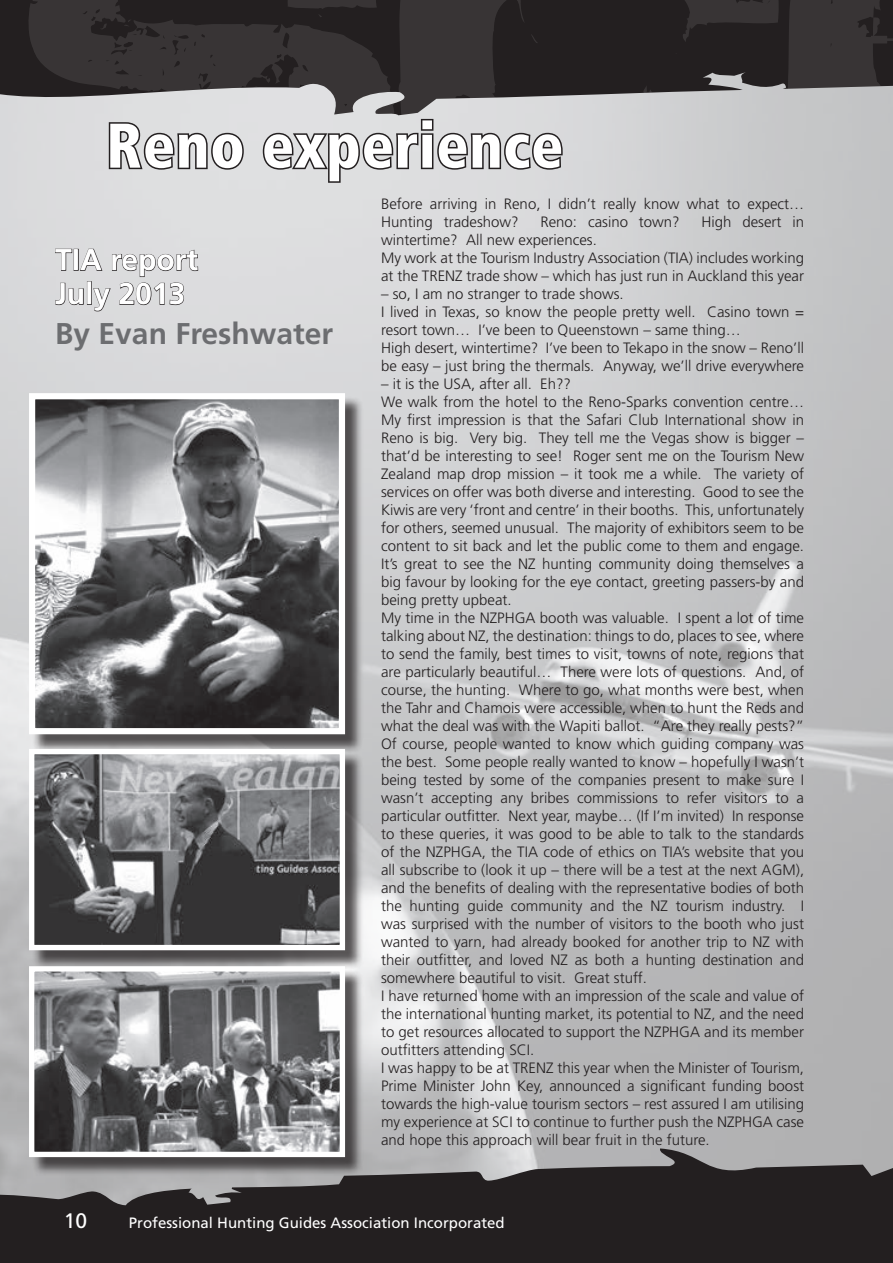
<style>
.page{position:relative;width:893px;height:1263px;background:#fff}
.page>*{position:absolute;margin:0;border:0;box-sizing:border-box;transform-origin:0 0}
.t1{font:900 condensed 63px "Frutiger";letter-spacing:.01em;color:#fff;scale:.96 1}
.t2{font:700 30px/34px "Frutiger";color:#fff}
.t3{font:700 30px "Frutiger";color:#6c6d70}
.t4{font:21px "Frutiger";color:#fff}
.t5{font:300 15px/18px "Frutiger";color:#231f20}
.t6{font:15px "Frutiger";color:#fff}
</style>
<div class="page">
<svg style="left:107px;top:123px;width:138px;height:48px;background:#a2a2a3"></svg>
<svg style="left:261px;top:123px;width:303px;height:61px;background:#aeadaf"></svg>
<svg style="left:55px;top:249px;width:143px;height:63px;background:#c0c0c1"></svg>
<div style="left:31px;top:395px;width:333px;height:358px;background:#231f20;opacity:.75"></div>
<img style="left:36px;top:400px;width:302px;height:327px">
<div style="left:29px;top:393px;width:316px;height:341px;border:6px solid #fff"></div>
<div style="left:31px;top:751px;width:333px;height:218px;background:#231f20;opacity:.75"></div>
<img style="left:35px;top:755px;width:304px;height:189px">
<div style="left:29px;top:749px;width:316px;height:201px;border:5px solid #fff"></div>
<div style="left:31px;top:968px;width:333px;height:208px;background:#231f20;opacity:.75"></div>
<img style="left:35px;top:972px;width:304px;height:153px">
<div style="left:29px;top:966px;width:316px;height:191px;border:5px solid #fff"></div>
<svg style="left:0;top:0;width:26px;height:123px;background:#4b4849"></svg>
<svg style="left:26px;top:0;width:867px;height:123px;background:#565355"></svg>
<svg style="left:0;top:1125px;width:893px;height:138px;background:#555254"></svg>
<h1 class="t1" style="left:106px;top:108px;width:478px">Reno experience</h1>
<h2 class="t2" style="left:55px;top:242px;width:144px">TIA report<br>July 2013</h2>
<h2 class="t3" style="left:55px;top:316px;width:279px">By Evan Freshwater</h2>
<p class="t5" style="left:381px;top:194px;width:425px">Before arriving in Reno, I didn’t really know what to expect…<br>Hunting tradeshow?</p>
<p class="t5" style="left:540px;top:212px;width:141px">Reno: casino town?</p>
<p class="t5" style="left:701px;top:212px;width:104px">High desert in</p>
<p class="t5" style="left:381px;top:230px;width:425px">wintertime? All new experiences.<br>My work at the Tourism Industry Association (TIA) includes working at the TRENZ trade show – which has just run in Auckland this year</p>
<p class="t5" style="left:381px;top:284px;width:425px">– so, I am no stranger to trade shows.<br>I lived in Texas, so know the people pretty well. Casino town = resort town… I’ve been to Queenstown – same thing…<br>High desert, wintertime? I’ve been to Tekapo in the snow – Reno’ll be easy – just bring the thermals. Anyway, we’ll drive everywhere</p>
<p class="t5" style="left:381px;top:374px;width:425px">– it is the USA, after all. Eh??<br>We walk from the hotel to the Reno-Sparks convention centre… My first impression is that the Safari Club International show in Reno is big. Very big. They tell me the Vegas show is bigger – that’d be interesting to see! Roger sent me on the Tourism New Zealand map drop mission – it took me a while. The variety of services on offer was both diverse and interesting. Good to see the Kiwis are very ‘front and centre’ in their booths. This, unfortunately for others, seemed unusual. The majority of exhibitors seem to be content to sit back and let the public come to them and engage.<br>It’s great to see the NZ hunting community doing themselves a big favour by looking for the eye contact, greeting passers-by and being pretty upbeat.<br>My time in the NZPHGA booth was valuable. I spent a lot of time talking about NZ, the destination: things to do, places to see, where to send the family, best times to visit, towns of note, regions that are particularly beautiful… There were lots of questions. And, of course, the hunting. Where to go, what months were best, when the Tahr and Chamois were accessible, when to hunt the Reds and what the deal was with the Wapiti ballot. “Are they really pests?” Of course, people wanted to know which guiding company was the best. Some people really wanted to know – hopefully I wasn’t being tested by some of the companies present to make sure I wasn’t accepting any bribes commissions to refer visitors to a particular outfitter. Next year, maybe… (If I’m invited) In response to these queries, it was good to be able to talk to the standards of the NZPHGA, the TIA code of ethics on TIA’s website that you all subscribe to (look it up – there will be a test at the next AGM), and the benefits of dealing with the representative bodies of both the hunting guide community and the NZ tourism industry. I was surprised with the number of visitors to the booth who just wanted to yarn, had already booked for another trip to NZ with their outfitter, and loved NZ as both a hunting destination and somewhere beautiful to visit. Great stuff.<br>I have returned home with an impression of the scale and value of the international hunting market, its potential to NZ, and the need to get resources allocated to support the NZPHGA and its member outfitters attending SCI.<br>I was happy to be at TRENZ this year when the Minister of Tourism, Prime Minister John Key, announced a significant funding boost towards the high-value tourism sectors – rest assured I am utilising my experience at SCI to continue to further push the NZPHGA case and hope this approach will bear fruit in the future.</p>
<h3 class="t4" style="left:64px;top:1209px;width:25px">10</h3>
<p class="t6" style="left:129px;top:1214px;width:377px">Professional Hunting Guides Association Incorporated</p>
</div>
